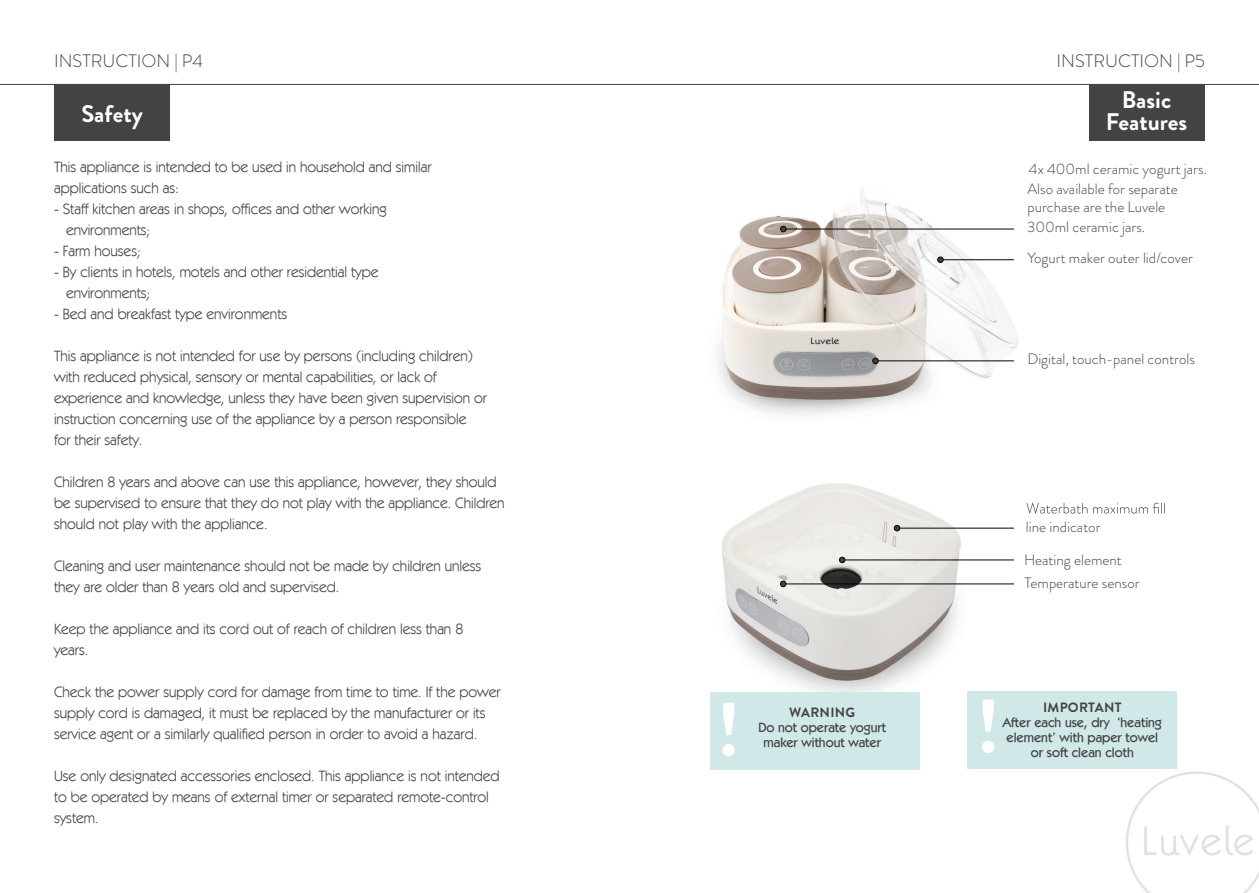
<style>
.page{position:relative;width:1259px;height:893px;background:#fff}
.page>*{position:absolute;margin:0;border:0;box-sizing:border-box;transform-origin:0 0}
.t1{font:700 75.6px "Brandon Grotesque";color:#fff}
.t2{font:700 24px "Brandon Grotesque";color:#fff}
.t3{font:300 18px "Brandon Grotesque";color:#444243}
.t4{font:15px "Kabel IT Cby BT";color:#444243}
.t5{font:300 15px/18px "Brandon Grotesque";color:#444243}
.t6{font:500 13.5px/15px "Kabel IT Cby BT";color:#444243;text-align:center}
.t7{font:700 13.5px "Brandon Grotesque";letter-spacing:.02em;color:#444243}
</style>
<div class="page">
<svg style="left:1126px;top:771px;width:133px;height:122px"></svg>
<div style="left:54px;top:84px;width:116px;height:56px;background:#444243"></div>
<hr style="left:0;top:84px;width:1259px;height:1px;background:#444243">
<img style="left:717px;top:187px;width:301px;height:229px">
<hr style="left:783px;top:229px;width:231px;height:1px;background:#040503">
<hr style="left:940px;top:259px;width:74px;height:1px;background:#040503">
<hr style="left:874px;top:360px;width:140px;height:1px;background:#040503">
<img style="left:710px;top:483px;width:283px;height:210px">
<hr style="left:895px;top:528px;width:119px;height:1px;background:#040503">
<svg style="left:882px;top:521px;width:18px;height:26px"></svg>
<hr style="left:842px;top:560px;width:172px;height:1px;background:#040503">
<hr style="left:783px;top:584px;width:231px;height:1px;background:#040503">
<svg style="left:839px;top:557px;width:6px;height:6px"></svg>
<svg style="left:780px;top:581px;width:6px;height:6px"></svg>
<svg style="left:780px;top:226px;width:6px;height:6px"></svg>
<svg style="left:937px;top:257px;width:6px;height:6px"></svg>
<svg style="left:872px;top:358px;width:6px;height:6px"></svg>
<div style="left:710px;top:693px;width:210px;height:77px;background:#d1e8e9"></div>
<div style="left:967px;top:691px;width:209px;height:78px;background:#d1e8e9"></div>
<div style="left:1089px;top:84px;width:115px;height:57px;background:#444243"></div>
<svg style="left:1026px;top:503px;width:61px;height:10px"></svg>
<svg style="left:1093px;top:503px;width:72px;height:10px"></svg>
<p class="t3" style="left:54px;top:49px;width:150px">INSTRUCTION | P4</p>
<p class="t2" style="left:81px;top:97px;width:63px">Safety</p>
<p class="t4" style="left:54px;top:157px;width:379px">This appliance is intended to be used in household and similar</p>
<p class="t4" style="left:54px;top:178px;width:126px">applications such as:</p>
<p class="t4" style="left:54px;top:199px;width:334px">- Staff kitchen areas in shops, offices and other working</p>
<p class="t4" style="left:66px;top:220px;width:86px">environments;</p>
<p class="t4" style="left:54px;top:241px;width:88px">- Farm houses;</p>
<p class="t4" style="left:54px;top:262px;width:326px">- By clients in hotels, motels and other residential type</p>
<p class="t4" style="left:66px;top:283px;width:86px">environments;</p>
<p class="t4" style="left:54px;top:304px;width:235px">- Bed and breakfast type environments</p>
<p class="t4" style="left:54px;top:346px;width:420px">This appliance is not intended for use by persons (including children)</p>
<p class="t4" style="left:54px;top:367px;width:384px">with reduced physical, sensory or mental capabilities, or lack of</p>
<p class="t4" style="left:54px;top:388px;width:434px">experience and knowledge, unless they have been given supervision or</p>
<p class="t4" style="left:54px;top:409px;width:414px">instruction concerning use of the appliance by a person responsible</p>
<p class="t4" style="left:54px;top:430px;width:90px">for their safety.</p>
<p class="t4" style="left:54px;top:472px;width:444px">Children 8 years and above can use this appliance, however, they should</p>
<p class="t4" style="left:54px;top:493px;width:452px">be supervised to ensure that they do not play with the appliance. Children</p>
<p class="t4" style="left:54px;top:514px;width:215px">should not play with the appliance.</p>
<p class="t4" style="left:54px;top:556px;width:429px">Cleaning and user maintenance should not be made by children unless</p>
<p class="t4" style="left:54px;top:577px;width:287px">they are older than 8 years old and supervised.</p>
<p class="t4" style="left:54px;top:619px;width:411px">Keep the appliance and its cord out of reach of children less than 8</p>
<p class="t4" style="left:54px;top:640px;width:36px">years.</p>
<p class="t4" style="left:54px;top:682px;width:448px">Check the power supply cord for damage from time to time. If the power</p>
<p class="t4" style="left:54px;top:703px;width:433px">supply cord is damaged, it must be replaced by the manufacturer or its</p>
<p class="t4" style="left:54px;top:724px;width:424px">service agent or a similarly qualified person in order to avoid a hazard.</p>
<p class="t4" style="left:54px;top:766px;width:447px">Use only designated accessories enclosed. This appliance is not intended</p>
<p class="t4" style="left:54px;top:787px;width:436px">to be operated by means of external timer or separated remote-control</p>
<p class="t4" style="left:54px;top:808px;width:46px">system.</p>
<p class="t3" style="left:1056px;top:48px;width:150px">INSTRUCTION | P5</p>
<p class="t2" style="left:1121px;top:83px;width:51px">Basic</p>
<p class="t2" style="left:1105px;top:105px;width:83px">Features</p>
<p class="t5" style="left:1029px;top:160px;width:180px">4x 400ml ceramic yogurt jars.</p>
<p class="t5" style="left:1027px;top:180px;width:152px">Also available for separate purchase are the Luvele</p>
<p class="t5" style="left:1027px;top:248px;width:167px">Yogurt maker outer lid/cover</p>
<p class="t5" style="left:1027px;top:218px;width:119px">300ml ceramic jars.</p>
<p class="t5" style="left:1027px;top:349px;width:169px">Digital, touch-panel controls</p>
<p class="t5" style="left:1026px;top:518px;width:76px">line indicator</p>
<p class="t5" style="left:1024px;top:551px;width:99px">Heating element</p>
<p class="t5" style="left:1024px;top:574px;width:117px">Temperature sensor</p>
<p class="t1" style="left:717px;top:677px;width:25px">!</p>
<p class="t1" style="left:976px;top:673px;width:25px">!</p>
<p class="t7" style="left:1043px;top:697px;width:80px">IMPORTANT</p>
<p class="t7" style="left:789px;top:702px;width:68px">WARNING</p>
<p class="t6" style="left:758px;top:719px;width:129px">Do not operate yogurt maker without water</p>
<p class="t6" style="left:1002px;top:714px;width:161px">After each use, dry ‘heating element’ with paper towel or soft clean cloth</p>
</div>
